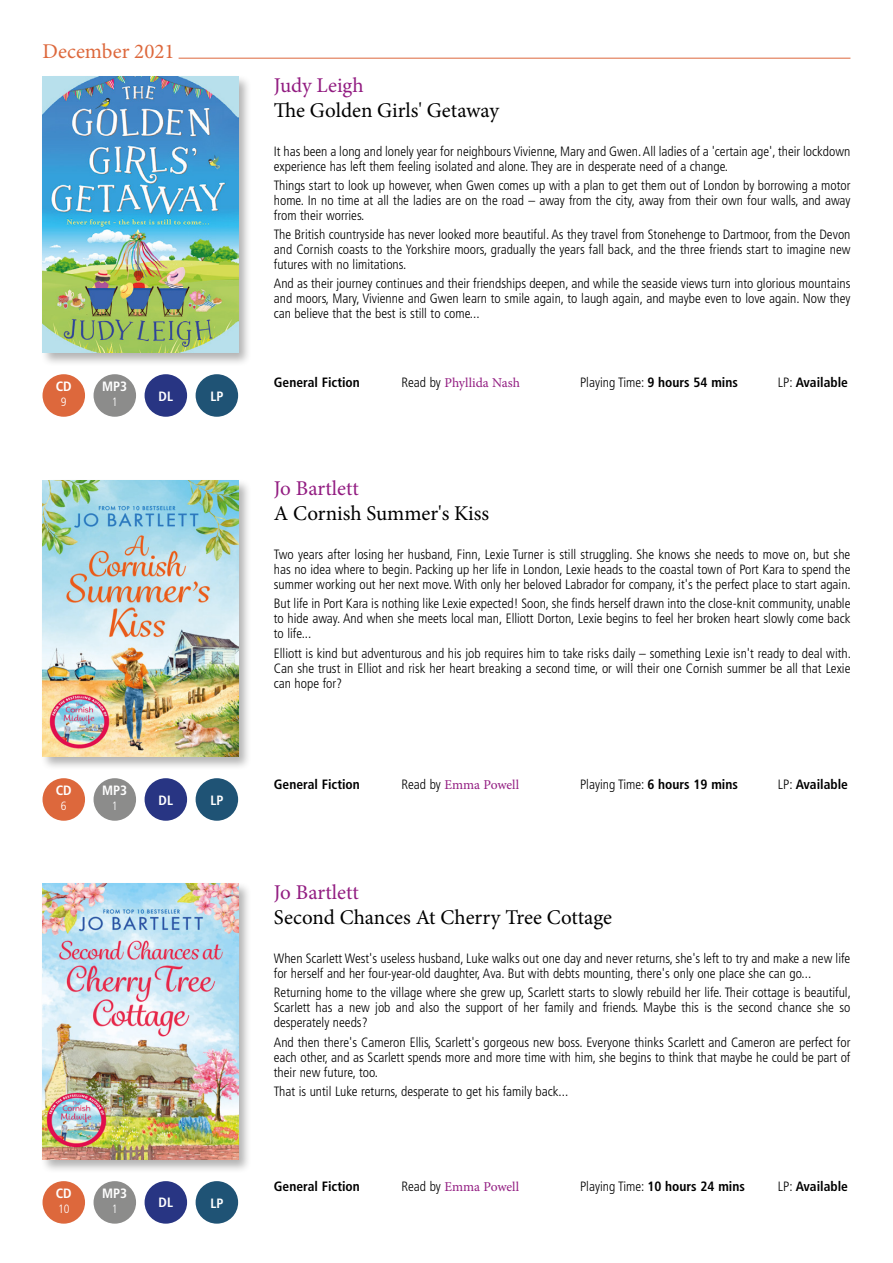
<style>
.page{position:relative;width:893px;height:1263px;background:#fff}
.page>*{position:absolute;margin:0;border:0;box-sizing:border-box;transform-origin:0 0}
.t1{font:21px "Minion Pro";color:#000}
.t2{font:21px "Minion Pro";color:#921c81}
.t3{font:21px "Minion Pro";color:#dd683c}
.t4{font:300 condensed 13.5px/15px "Frutiger LT";color:#000;text-align:justify}
.t5{font:700 condensed 13.5px "Frutiger LT";color:#000}
.t6{font:13.5px "Minion Pro";letter-spacing:-.005em;color:#921c81}
.t7{font:700 condensed 13.5px "Frutiger LT";color:#fff}
.t8{font:300 condensed 12px "Frutiger LT";color:#fff}
.s1{font-family:"Frutiger LT";font-weight:300;font-stretch:condensed;color:#000}
.s2{font-weight:700}
.s3{font-weight:300}
</style>
<div class="page">
<hr style="left:179px;top:58px;width:671px;height:1px;background:#dd683c">
<div style="left:40px;top:74px;width:212px;height:293px;background:#000;opacity:.3"></div>
<img style="left:43px;top:77px;width:195px;height:276px">
<div style="left:43px;top:374px;width:42px;height:43px;background:#dd683c;border-radius:50%"></div>
<div style="left:94px;top:374px;width:42px;height:43px;background:#8c8c8b;border-radius:50%"></div>
<div style="left:196px;top:374px;width:42px;height:43px;background:#1f5375;border-radius:50%"></div>
<div style="left:196px;top:1181px;width:42px;height:43px;background:#1f5375;border-radius:50%"></div>
<div style="left:196px;top:778px;width:42px;height:43px;background:#1f5375;border-radius:50%"></div>
<div style="left:145px;top:374px;width:42px;height:43px;background:#283583;border-radius:50%"></div>
<div style="left:40px;top:478px;width:212px;height:292px;background:#000;opacity:.3"></div>
<img style="left:43px;top:480px;width:195px;height:276px">
<div style="left:43px;top:778px;width:42px;height:43px;background:#dd683c;border-radius:50%"></div>
<div style="left:94px;top:778px;width:42px;height:43px;background:#8c8c8b;border-radius:50%"></div>
<div style="left:145px;top:778px;width:42px;height:43px;background:#283583;border-radius:50%"></div>
<div style="left:40px;top:881px;width:212px;height:293px;background:#000;opacity:.3"></div>
<img style="left:43px;top:883px;width:195px;height:277px">
<div style="left:43px;top:1181px;width:42px;height:43px;background:#dd683c;border-radius:50%"></div>
<div style="left:94px;top:1181px;width:42px;height:43px;background:#8c8c8b;border-radius:50%"></div>
<div style="left:145px;top:1181px;width:42px;height:43px;background:#283583;border-radius:50%"></div>
<h1 class="t3" style="left:43px;top:37px;width:134px">December 2021</h1>
<p class="t7" style="left:56px;top:378px;width:18px">CD</p>
<p class="t8" style="left:61px;top:395px;width:7px">9</p>
<p class="t7" style="left:102px;top:378px;width:27px">MP3</p>
<p class="t8" style="left:112px;top:395px;width:7px">1</p>
<p class="t7" style="left:159px;top:388px;width:16px">DL</p>
<p class="t7" style="left:210px;top:388px;width:15px">LP</p>
<p class="t7" style="left:56px;top:782px;width:18px">CD</p>
<p class="t8" style="left:61px;top:799px;width:7px">6</p>
<p class="t7" style="left:102px;top:782px;width:27px">MP3</p>
<p class="t8" style="left:112px;top:799px;width:7px">1</p>
<p class="t7" style="left:159px;top:792px;width:16px">DL</p>
<p class="t7" style="left:210px;top:792px;width:15px">LP</p>
<p class="t7" style="left:56px;top:1185px;width:18px">CD</p>
<p class="t8" style="left:58px;top:1202px;width:13px">10</p>
<p class="t7" style="left:102px;top:1185px;width:27px">MP3</p>
<p class="t8" style="left:112px;top:1202px;width:7px">1</p>
<p class="t7" style="left:159px;top:1195px;width:16px">DL</p>
<p class="t7" style="left:210px;top:1195px;width:15px">LP</p>
<h1 class="t2" style="left:274px;top:71px;width:91px">Judy Leigh</h1>
<h1 class="t1" style="left:274px;top:96px;width:227px">The Golden Girls' Getaway</h1>
<p class="t4" style="left:274px;top:144px;width:578px">It has been a long and lonely year for neighbours Vivienne, Mary and Gwen. All ladies of a 'certain age', their lockdown experience has left them feeling isolated and alone. They are in desperate need of a change.</p>
<p class="t4" style="left:274px;top:178px;width:578px">Things start to look up however, when Gwen comes up with a plan to get them out of London by borrowing a motor home. In no time at all the ladies are on the road – away from the city, away from their own four walls, and away from their worries.</p>
<p class="t4" style="left:274px;top:227px;width:578px">The British countryside has never looked more beautiful. As they travel from Stonehenge to Dartmoor, from the Devon and Cornish coasts to the Yorkshire moors, gradually the years fall back, and the three friends start to imagine new futures with no limitations.</p>
<p class="t4" style="left:274px;top:276px;width:578px">And as their journey continues and their friendships deepen, and while the seaside views turn into glorious mountains and moors, Mary, Vivienne and Gwen learn to smile again, to laugh again, and maybe even to love again. Now they can believe that the best is still to come...</p>
<p class="t5" style="left:274px;top:374px;width:88px">General Fiction</p>
<p class="t6" style="left:401px;top:373px;width:120px"><span class="s1">Read by</span> Phyllida Nash</p>
<p class="t4" style="left:580px;top:375px;width:159px">Playing Time: <span class="s2">9 hours 54 mins</span></p>
<p class="t5" style="left:778px;top:374px;width:72px"><span class="s3">LP:</span> Available</p>
<h1 class="t2" style="left:274px;top:474px;width:86px">Jo Bartlett</h1>
<h1 class="t1" style="left:274px;top:499px;width:217px">A Cornish Summer's Kiss</h1>
<p class="t4" style="left:274px;top:547px;width:578px">Two years after losing her husband, Finn, Lexie Turner is still struggling. She knows she needs to move on, but she has no idea where to begin. Packing up her life in London, Lexie heads to the coastal town of Port Kara to spend the summer working out her next move. With only her beloved Labrador for company, it's the perfect place to start again.</p>
<p class="t4" style="left:274px;top:596px;width:578px">But life in Port Kara is nothing like Lexie expected! Soon, she finds herself drawn into the close-knit community, unable to hide away. And when she meets local man, Elliott Dorton, Lexie begins to feel her broken heart slowly come back to life...</p>
<p class="t4" style="left:274px;top:646px;width:579px">Elliott is kind but adventurous and his job requires him to take risks daily – something Lexie isn't ready to deal with.<br>Can she trust in Elliot and risk her heart breaking a second time, or will their one Cornish summer be all that Lexie can hope for?</p>
<p class="t5" style="left:274px;top:776px;width:88px">General Fiction</p>
<p class="t6" style="left:401px;top:776px;width:119px"><span class="s1">Read by</span> Emma Powell</p>
<p class="t4" style="left:580px;top:777px;width:159px">Playing Time: <span class="s2">6 hours 19 mins</span></p>
<p class="t5" style="left:778px;top:776px;width:72px"><span class="s3">LP:</span> Available</p>
<h1 class="t2" style="left:274px;top:878px;width:86px">Jo Bartlett</h1>
<h1 class="t1" style="left:274px;top:903px;width:340px">Second Chances At Cherry Tree Cottage</h1>
<p class="t4" style="left:274px;top:951px;width:578px">When Scarlett West's useless husband, Luke walks out one day and never returns, she's left to try and make a new life for herself and her four-year-old daughter, Ava. But with debts mounting, there's only one place she can go...</p>
<p class="t4" style="left:274px;top:985px;width:579px">Returning home to the village where she grew up, Scarlett starts to slowly rebuild her life. Their cottage is beautiful, Scarlett has a new job and also the support of her family and friends. Maybe this is the second chance she so desperately needs?</p>
<p class="t4" style="left:274px;top:1035px;width:578px">And then there's Cameron Ellis, Scarlett's gorgeous new boss. Everyone thinks Scarlett and Cameron are perfect for each other, and as Scarlett spends more and more time with him, she begins to think that maybe he could be part of their new future, too.</p>
<p class="t4" style="left:274px;top:1084px;width:296px">That is until Luke returns, desperate to get his family back...</p>
<p class="t5" style="left:274px;top:1178px;width:88px">General Fiction</p>
<p class="t6" style="left:401px;top:1178px;width:119px"><span class="s1">Read by</span> Emma Powell</p>
<p class="t5" style="left:580px;top:1178px;width:166px"><span class="s3">Playing Time:</span> 10 hours 24 mins</p>
<p class="t5" style="left:778px;top:1178px;width:72px"><span class="s3">LP:</span> Available</p>
</div>
